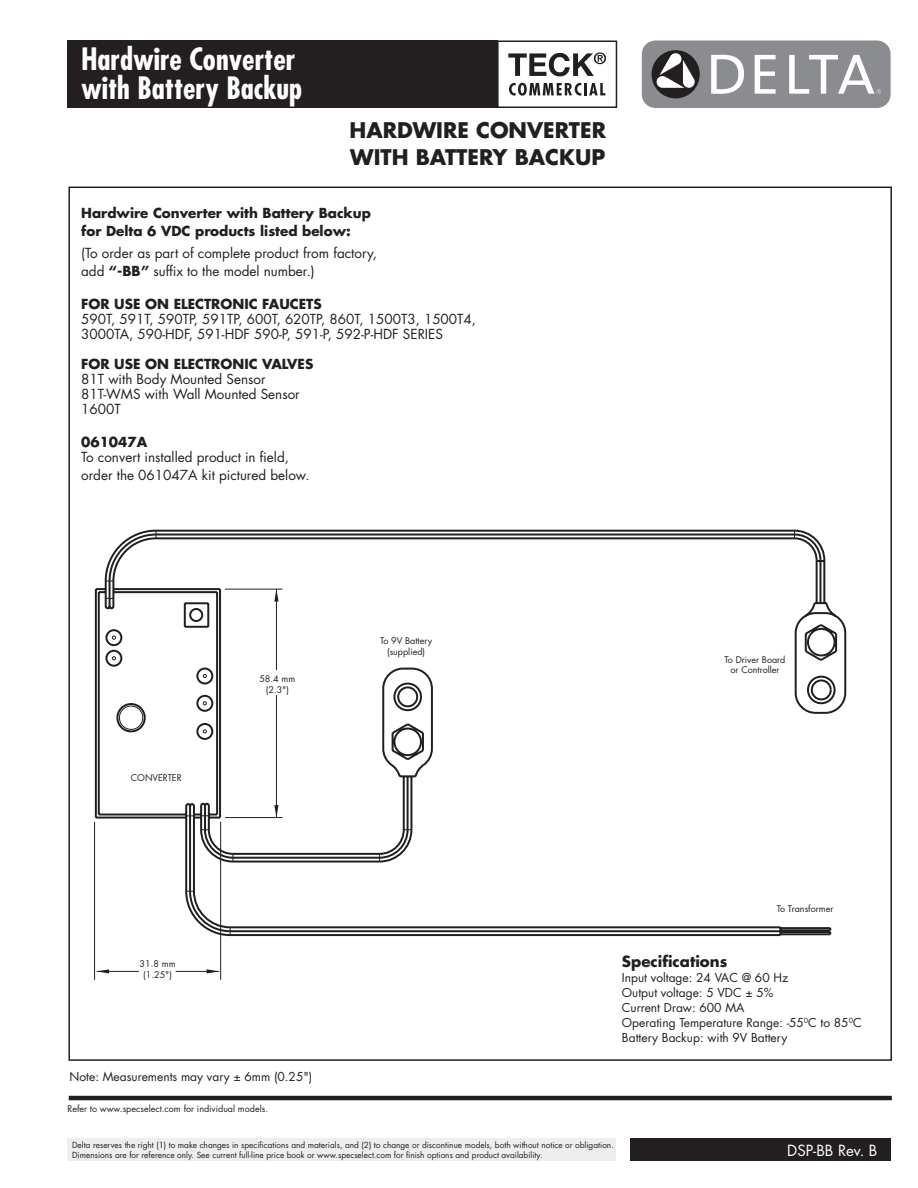
<style>
.page{position:relative;width:918px;height:1188px;background:#fff}
.page>*{position:absolute;margin:0;border:0;box-sizing:border-box;transform-origin:0 0}
.t1{font:700 condensed 30px/28.5px "Futura";color:#fff}
.t2{font:700 21px/27px "Futura";color:#231f20}
.t3{font:15px "Futura";color:#fff}
.t4{font:700 15px "Futura";color:#231f20}
.t5{font:13.5px/15px "Futura";color:#231f20}
.t6{font:700 13.5px/18px "Futura";color:#231f20}
.t7{font:12px/15px "Futura";color:#231f20}
.t8{font:9px/10.5px "Futura";color:#231f20;text-align:center}
.t9{font:8.25px/9.8px "Futura";color:#231f20}
.s1{font-weight:700}
</style>
<div class="page">
<div style="left:642px;top:41px;width:249px;height:67px;background:#8a8c8f;border-radius:14px"></div>
<div style="left:652px;top:50px;width:48px;height:48px;background:#231f20;border-radius:50%"></div>
<svg style="left:711px;top:55px;width:33px;height:39px"></svg>
<svg style="left:755px;top:55px;width:21px;height:39px"></svg>
<svg style="left:789px;top:55px;width:92px;height:39px"></svg>
<svg style="left:656px;top:53px;width:39px;height:35px"></svg>
<div style="left:497px;top:40px;width:120px;height:68px;border:2px solid #231f20"></div>
<svg style="left:508px;top:52px;width:98px;height:24px"></svg>
<svg style="left:509px;top:83px;width:96px;height:13px"></svg>
<div style="left:68px;top:1138px;width:548px;height:23px;background:#eeeeef"></div>
<hr style="left:69px;top:1096px;width:823px;height:4px;background:#231f20">
<div style="left:68px;top:40px;width:430px;height:68px;background:#231f20"></div>
<svg style="left:100px;top:972px;width:9px;height:2px"></svg>
<svg style="left:94px;top:530px;width:752px;height:407px"></svg>
<hr style="left:94px;top:822px;width:1px;height:158px;background:#231f20">
<hr style="left:220px;top:822px;width:1px;height:158px;background:#231f20">
<div style="left:630px;top:1138px;width:261px;height:23px;background:#231f20"></div>
<h1 class="t1" style="left:81px;top:45px;width:223px">Hardwire Converter with Battery Backup</h1>
<h2 class="t2" style="left:350px;top:117px;width:258px">HARDWIRE CONVERTER<br>WITH BATTERY BACKUP</h2>
<p class="t6" style="left:81px;top:203px;width:291px">Hardwire Converter with Battery Backup for Delta 6 VDC products listed below:</p>
<p class="t5" style="left:81px;top:244px;width:297px;line-height:18px">(To order as part of complete product from factory, add <span class="s1">“-BB”</span> suffix to the model number.)</p>
<p class="t6" style="left:81px;top:295px;width:242px">FOR USE ON ELECTRONIC FAUCETS</p>
<p class="t5" style="left:81px;top:312px;width:396px">590T, 591T, 590TP, 591TP, 600T, 620TP, 860T, 1500T3, 1500T4,<br>3000TA, 590-HDF, 591-HDF 590-P, 591-P, 592-P-HDF SERIES</p>
<p class="t6" style="left:81px;top:355px;width:234px">FOR USE ON ELECTRONIC VALVES</p>
<p class="t5" style="left:81px;top:372px;width:220px">81T with Body Mounted Sensor<br>81T-WMS with Wall Mounted Sensor<br>1600T</p>
<p class="t6" style="left:81px;top:433px;width:68px">061047A</p>
<p class="t5" style="left:81px;top:448px;width:230px;line-height:18px">To convert installed product in field, order the 061047A kit pictured below.</p>
<p class="t8" style="left:131px;top:773px;width:52px">CONVERTER</p>
<p class="t8" style="left:259px;top:674px;width:37px">58.4 mm (2.3")</p>
<p class="t8" style="left:380px;top:636px;width:54px">To 9V Battery (supplied)</p>
<p class="t8" style="left:725px;top:654px;width:62px">To Driver Board or Controller</p>
<p class="t8" style="left:777px;top:904px;width:58px">To Transformer</p>
<p class="t8" style="left:140px;top:959px;width:37px">31.8 mm (1.25")</p>
<p class="t4" style="left:622px;top:951px;width:107px">Specifications</p>
<p class="t7" style="left:622px;top:970px;width:241px">Input voltage: 24 VAC @ 60 Hz<br>Output voltage: 5 VDC ± 5%<br>Current Draw: 600 MA<br>Operating Temperature Range: -55<sup>0</sup>C to 85<sup>0</sup>C<br>Battery Backup: with 9V Battery</p>
<p class="t7" style="left:70px;top:1069px;width:244px">Note: Measurements may vary ± 6mm (0.25")</p>
<p class="t8" style="left:68px;top:1104px;width:202px">Refer to www.specselect.com for individual models.</p>
<p class="t9" style="left:72px;top:1140px;width:543px">Delta reserves the right (1) to make changes in specifications and materials, and (2) to change or discontinue models, both without notice or obligation.<br>Dimensions are for reference only. See current full-line price book or www.specselect.com for finish options and product availability.</p>
<p class="t3" style="left:792px;top:1140px;width:87px">Page 10.C.1</p>
<p class="t3" style="left:787px;top:1140px;width:92px">DSP-BB Rev. B</p>
</div>
